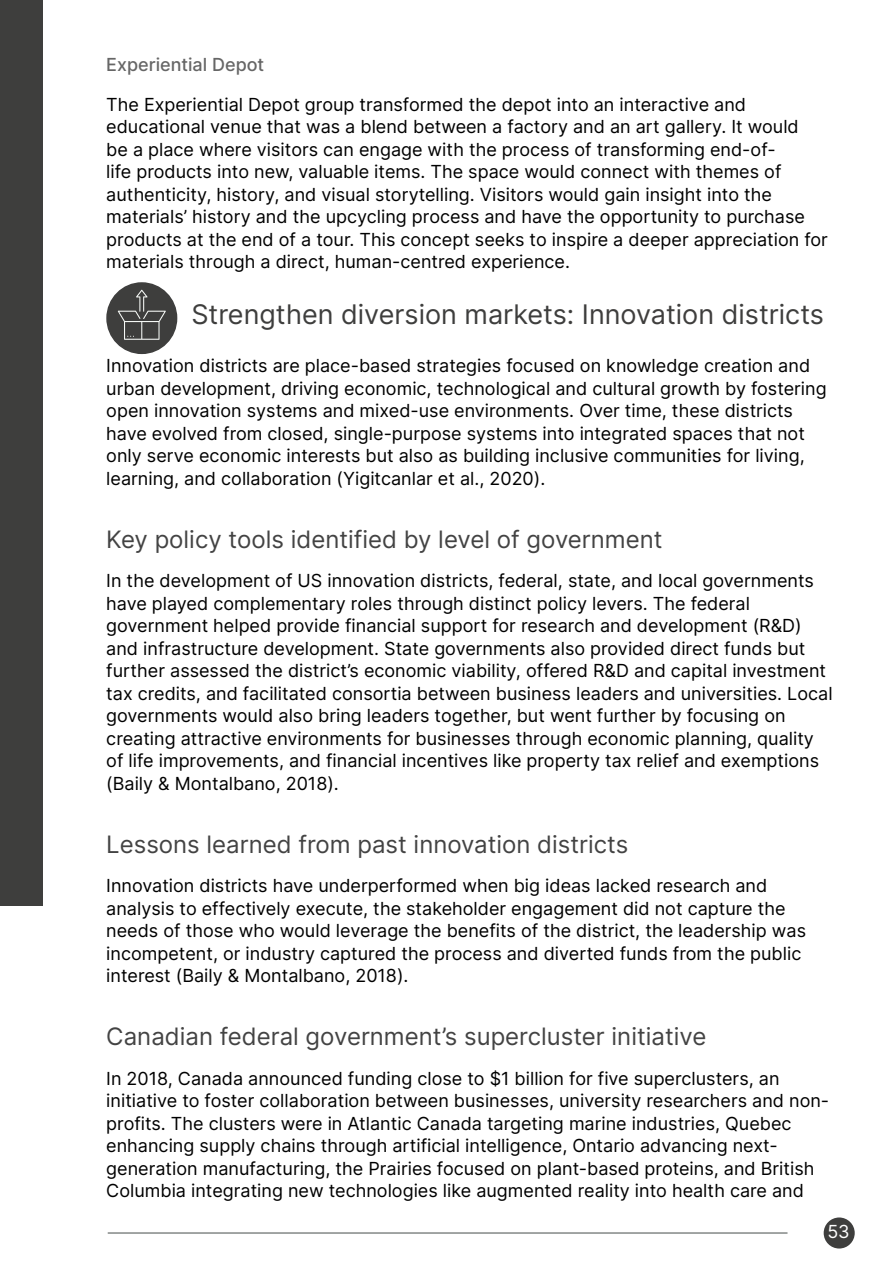
<style>
.page{position:relative;width:893px;height:1263px;background:#fff}
.page>*{position:absolute;margin:0;border:0;box-sizing:border-box;transform-origin:0 0}
.Heading_3{font:27px "Inter";color:#3e3e3d}
.Heading_4{font:24px "Inter";color:#434343}
.t1{font:18px/22.5px "Inter";color:#000}
.Heading_6{font:500 18px "Inter";color:#666}
.t2{font:18px "Inter";color:#fff}
.s1{color:#3f3e3d}
</style>
<div class="page">
<div style="left:824px;top:1217px;width:31px;height:31px;background:#3e3e3d;border-radius:50%"></div>
<hr style="left:108px;top:1232px;width:679px;height:1px;background:#5a615f">
<div style="left:0;top:0;width:43px;height:906px;background:#3e3e3d"></div>
<div style="left:107px;top:283px;width:70px;height:70px;background:#3e3e3d;border-radius:50%"></div>
<div style="left:106px;top:282px;width:71px;height:72px;border:2px solid #3e3e3d;border-radius:50%"></div>
<svg style="left:118px;top:290px;width:48px;height:50px"></svg>
<h6 class="Heading_6" style="left:106px;top:52px;width:160px">Experiential Depot</h6>
<p class="t1" style="left:106px;top:93px;width:723px">The Experiential Depot group transformed the depot into an interactive and educational venue that was a blend between a factory and an art gallery. It would<br>be a place where visitors can engage with the process of transforming end-of-<br>life products into new, valuable items. The space would connect with themes of authenticity, history, and visual storytelling. Visitors would gain insight into the materials’ history and the upcycling process and have the opportunity to purchase products at the end of a tour. This concept seeks to inspire a deeper appreciation for materials through a direct, human-centred experience.</p>
<h3 class="Heading_3" style="left:191px;top:295px;width:634px">Strengthen diversion markets: I<span class="s1">nnovation</span> districts</h3>
<p class="t1" style="left:106px;top:354px;width:722px">Innovation districts are place-based strategies focused on knowledge creation and urban development, driving economic, technological and cultural growth by fostering open innovation systems and mixed-use environments. Over time, these districts have evolved from closed, single-purpose systems into integrated spaces that not only serve economic interests but also as building inclusive communities for living, learning, and collaboration (Yigitcanlar et al., 2020).</p>
<h4 class="Heading_4" style="left:106px;top:522px;width:558px">Key policy tools identified by level of government</h4>
<p class="t1" style="left:106px;top:569px;width:728px">In the development of US innovation districts, federal, state, and local governments have played complementary roles through distinct policy levers. The federal government helped provide financial support for research and development (R&amp;D) and infrastructure development. State governments also provided direct funds but further assessed the district’s economic viability, offered R&amp;D and capital investment tax credits, and facilitated consortia between business leaders and universities. Local governments would also bring leaders together, but went further by focusing on creating attractive environments for businesses through economic planning, quality of life improvements, and financial incentives like property tax relief and exemptions (Baily &amp; Montalbano, 2018).</p>
<h4 class="Heading_4" style="left:106px;top:827px;width:523px">Lessons learned from past innovation districts</h4>
<p class="t1" style="left:106px;top:874px;width:701px">Innovation districts have underperformed when big ideas lacked research and analysis to effectively execute, the stakeholder engagement did not capture the needs of those who would leverage the benefits of the district, the leadership was incompetent, or industry captured the process and diverted funds from the public interest (Baily &amp; Montalbano, 2018).</p>
<h4 class="Heading_4" style="left:106px;top:1019px;width:601px">Canadian federal government’s supercluster initiative</h4>
<p class="t1" style="left:106px;top:1067px;width:724px">In 2018, Canada announced funding close to $1 billion for five superclusters, an initiative to foster collaboration between businesses, university researchers and non&shy;profits. The clusters were in Atlantic Canada targeting marine industries, Quebec enhancing supply chains through artificial intelligence, Ontario advancing next&shy;generation manufacturing, the Prairies focused on plant-based proteins, and British Columbia integrating new technologies like augmented reality into health care and</p>
<p class="t2" style="left:827px;top:1219px;width:24px">53</p>
</div>
